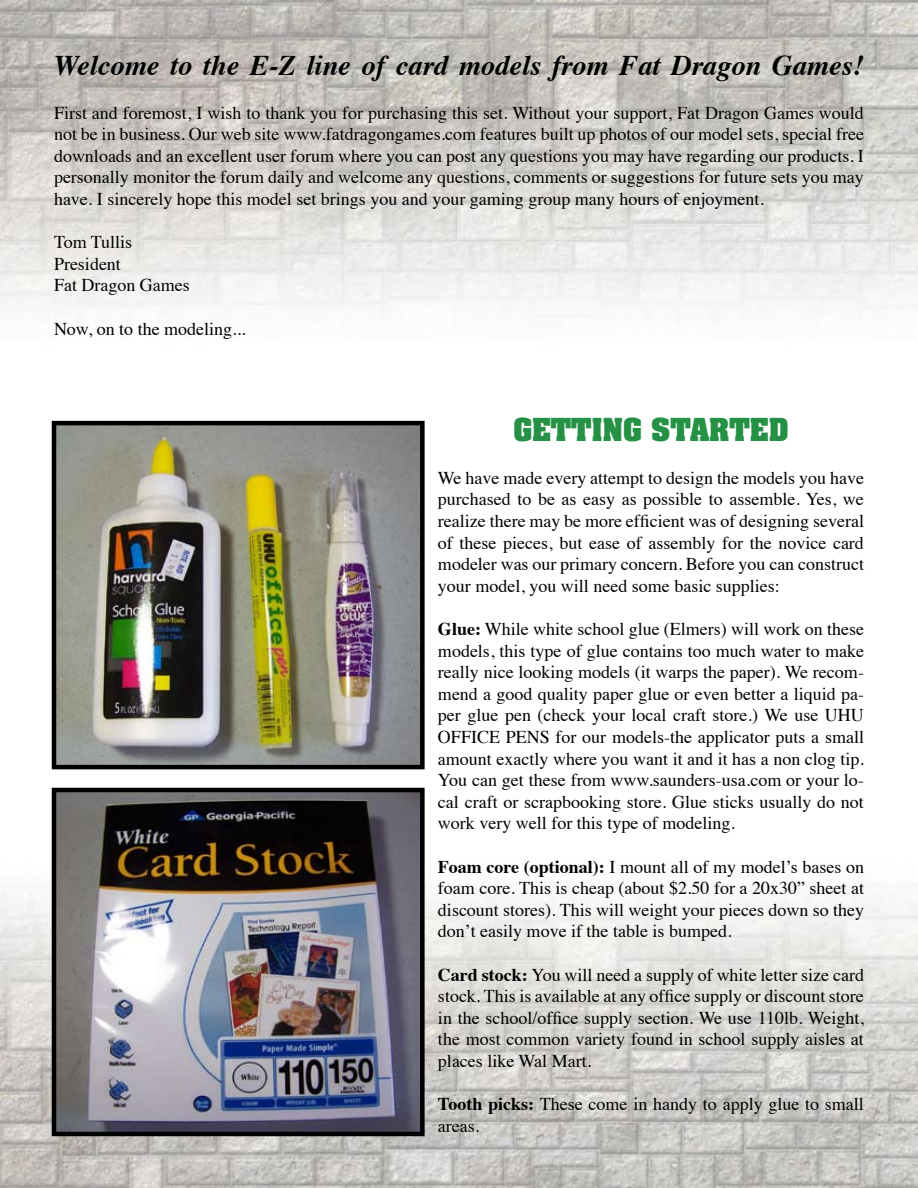
<style>
.page{position:relative;width:918px;height:1188px;background:#fff}
.page>*{position:absolute;margin:0;border:0;box-sizing:border-box;transform-origin:0 0}
.t1{font:italic 700 28.5px "Times";color:#000}
.t2{font:700 27px "Aachen";color:#249145}
.t3{font:18px/21.6px "Times";color:#000;text-align:justify}
.s1{font-weight:700}
</style>
<div class="page">
<img style="left:0;top:0;width:918px;height:1188px">
<img style="left:57px;top:793px;width:363px;height:338px">
<div style="left:52px;top:788px;width:373px;height:348px;border:4px solid #000"></div>
<img style="left:57px;top:426px;width:363px;height:338px">
<div style="left:52px;top:421px;width:373px;height:348px;border:4px solid #000"></div>
<h1 class="t1" style="left:54px;top:39px;width:811px">Welcome to the E-Z line of card models from Fat Dragon Games!</h1>
<p class="t3" style="left:54px;top:100px;width:812px">First and foremost, I wish to thank you for purchasing this set. Without your support, Fat Dragon Games would not be in business. Our web site www.fatdragongames.com features built up photos of our model sets, special free downloads and an excellent user forum where you can post any questions you may have regarding our products. I personally monitor the forum daily and welcome any questions, comments or suggestions for future sets you may have. I sincerely hope this model set brings you and your gaming group many hours of enjoyment.</p>
<p class="t3" style="left:54px;top:230px;width:137px;text-align:left">Tom Tullis<br>President<br>Fat Dragon Games</p>
<p class="t3" style="left:54px;top:316px;width:193px">Now, on to the modeling...</p>
<h2 class="t2" style="left:513px;top:410px;width:277px">GETTING STARTED</h2>
<p class="t3" style="left:438px;top:465px;width:428px">We have made every attempt to design the models you have purchased to be as easy as possible to assemble. Yes, we realize there may be more efficient was of designing several of these pieces, but ease of assembly for the novice card modeler was our primary concern. Before you can construct your model, you will need some basic supplies:</p>
<p class="t3" style="left:438px;top:617px;width:428px"><span class="s1">Glue:</span> While white school glue (Elmers) will work on these models, this type of glue contains too much water to make really nice looking models (it warps the paper). We recom&shy;mend a good quality paper glue or even better a liquid pa&shy;per glue pen (check your local craft store.) We use UHU OFFICE PENS for our models-the applicator puts a small amount exactly where you want it and it has a non clog tip.<br>You can get these from www.saunders-usa.com or your lo&shy;cal craft or scrapbooking store. Glue sticks usually do not work very well for this type of modeling.</p>
<p class="t3" style="left:438px;top:854px;width:428px"><span class="s1">Foam core (optional):</span> I mount all of my model’s bases on foam core. This is cheap (about $2.50 for a 20x30” sheet at discount stores). This will weight your pieces down so they don’t easily move if the table is bumped.</p>
<p class="t3" style="left:438px;top:962px;width:428px"><span class="s1">Card stock:</span> You will need a supply of white letter size card stock. This is available at any office supply or discount store in the school/office supply section. We use 110lb. Weight, the most common variety found in school supply aisles at places like Wal Mart.</p>
<p class="t3" style="left:438px;top:1092px;width:427px"><span class="s1">Tooth picks:</span> These come in handy to apply glue to small areas.</p>
</div>
